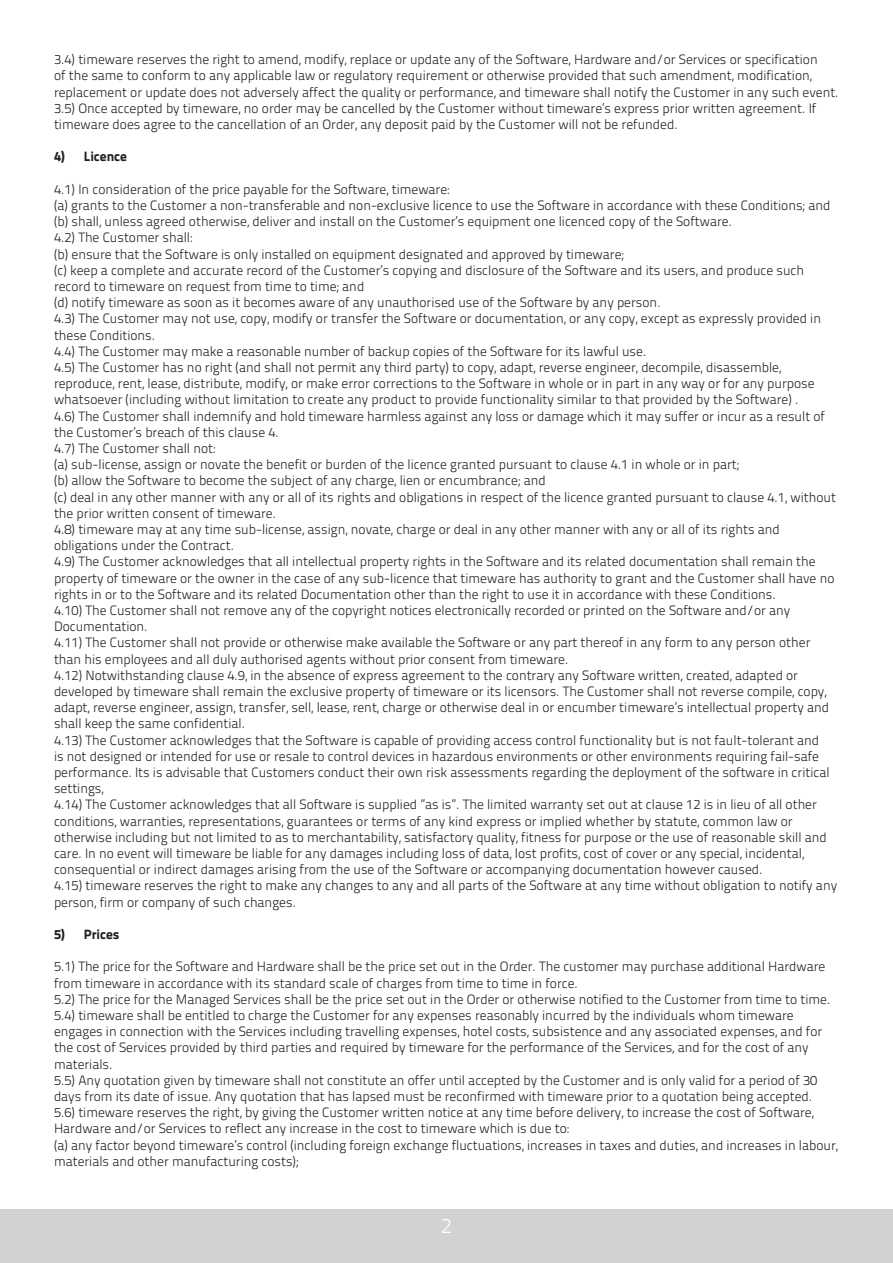
<style>
.page{position:relative;width:893px;height:1263px;background:#fff}
.page>*{position:absolute;margin:0;border:0;box-sizing:border-box;transform-origin:0 0}
.t1{font:21px "Titillium Text 22 L 250 wt";color:#fff}
.t2{font:13.5px/16.2px "Titillium Text 22 L 250 wt";color:#231f20}
.t3{font:13.5px "Titillium Text 22 L 999 wt";color:#231f20}
</style>
<div class="page">
<div style="left:0;top:1209px;width:893px;height:54px;background:#d1d2d4"></div>
<p class="t2" style="left:54px;top:51px;width:786px">3.4) timeware reserves the right to amend, modify, replace or update any of the Software, Hardware and/or Services or specification<br>of the same to conform to any applicable law or regulatory requirement or otherwise provided that such amendment, modification, replacement or update does not adversely affect the quality or performance, and timeware shall notify the Customer in any such event.</p>
<p class="t2" style="left:54px;top:99px;width:764px">3.5) Once accepted by timeware, no order may be cancelled by the Customer without timeware’s express prior written agreement. If timeware does agree to the cancellation of an Order, any deposit paid by the Customer will not be refunded.</p>
<p class="t3" style="left:54px;top:146px;width:74px">4) Licence</p>
<p class="t2" style="left:54px;top:180px;width:397px">4.1) In consideration of the price payable for the Software, timeware:</p>
<p class="t2" style="left:54px;top:196px;width:778px">(a) grants to the Customer a non-transferable and non-exclusive licence to use the Software in accordance with these Conditions; and</p>
<p class="t2" style="left:54px;top:213px;width:679px">(b) shall, unless agreed otherwise, deliver and install on the Customer’s equipment one licenced copy of the Software.</p>
<p class="t2" style="left:54px;top:229px;width:140px">4.2) The Customer shall:</p>
<p class="t2" style="left:54px;top:245px;width:572px">(b) ensure that the Software is only installed on equipment designated and approved by timeware;</p>
<p class="t2" style="left:54px;top:261px;width:752px">(c) keep a complete and accurate record of the Customer’s copying and disclosure of the Software and its users, and produce such record to timeware on request from time to time; and</p>
<p class="t2" style="left:54px;top:294px;width:608px">(d) notify timeware as soon as it becomes aware of any unauthorised use of the Software by any person.</p>
<p class="t2" style="left:54px;top:310px;width:768px">4.3) The Customer may not use, copy, modify or transfer the Software or documentation, or any copy, except as expressly provided in these Conditions.</p>
<p class="t2" style="left:54px;top:342px;width:594px">4.4) The Customer may make a reasonable number of backup copies of the Software for its lawful use.</p>
<p class="t2" style="left:54px;top:358px;width:762px">4.5) The Customer has no right (and shall not permit any third party) to copy, adapt, reverse engineer, decompile, disassemble, reproduce, rent, lease, distribute, modify, or make error corrections to the Software in whole or in part in any way or for any purpose whatsoever (including without limitation to create any product to provide functionality similar to that provided by the Software) .</p>
<p class="t2" style="left:54px;top:407px;width:772px">4.6) The Customer shall indemnify and hold timeware harmless against any loss or damage which it may suffer or incur as a result of the Customer’s breach of this clause 4.</p>
<p class="t2" style="left:54px;top:439px;width:163px">4.7) The Customer shall not:</p>
<p class="t2" style="left:54px;top:456px;width:687px">(a) sub-license, assign or novate the benefit or burden of the licence granted pursuant to clause 4.1 in whole or in part;</p>
<p class="t2" style="left:54px;top:472px;width:493px">(b) allow the Software to become the subject of any charge, lien or encumbrance; and</p>
<p class="t2" style="left:54px;top:488px;width:783px">(c) deal in any other manner with any or all of its rights and obligations in respect of the licence granted pursuant to clause 4.1, without the prior written consent of timeware.</p>
<p class="t2" style="left:54px;top:520px;width:727px">4.8) timeware may at any time sub-license, assign, novate, charge or deal in any other manner with any or all of its rights and obligations under the Contract.</p>
<p class="t2" style="left:54px;top:553px;width:782px">4.9) The Customer acknowledges that all intellectual property rights in the Software and its related documentation shall remain the property of timeware or the owner in the case of any sub-licence that timeware has authority to grant and the Customer shall have no rights in or to the Software and its related Documentation other than the right to use it in accordance with these Conditions.</p>
<p class="t2" style="left:54px;top:601px;width:738px">4.10) The Customer shall not remove any of the copyright notices electronically recorded or printed on the Software and/or any<br>Documentation.</p>
<p class="t2" style="left:54px;top:634px;width:758px">4.11) The Customer shall not provide or otherwise make available the Software or any part thereof in any form to any person other than his employees and all duly authorised agents without prior consent from timeware.</p>
<p class="t2" style="left:54px;top:666px;width:777px">4.12) Notwithstanding clause 4.9, in the absence of express agreement to the contrary any Software written, created, adapted or developed by timeware shall remain the exclusive property of timeware or its licensors. The Customer shall not reverse compile, copy, adapt, reverse engineer, assign, transfer, sell, lease, rent, charge or otherwise deal in or encumber timeware’s intellectual property and shall keep the same confidential.</p>
<p class="t2" style="left:54px;top:731px;width:777px">4.13) The Customer acknowledges that the Software is capable of providing access control functionality but is not fault-tolerant and is not designed or intended for use or resale to control devices in hazardous environments or other environments requiring fail-safe performance. Its is advisable that Customers conduct their own risk assessments regarding the deployment of the software in critical settings,</p>
<p class="t2" style="left:54px;top:796px;width:774px">4.14) The Customer acknowledges that all Software is supplied ”as is”. The limited warranty set out at clause 12 is in lieu of all other conditions, warranties, representations, guarantees or terms of any kind express or implied whether by statute, common law or otherwise including but not limited to as to merchantability, satisfactory quality, fitness for purpose or the use of reasonable skill and care. In no event will timeware be liable for any damages including loss of data, lost profits, cost of cover or any special, incidental, consequential or indirect damages arising from the use of the Software or accompanying documentation however caused.</p>
<p class="t2" style="left:54px;top:877px;width:785px">4.15) timeware reserves the right to make any changes to any and all parts of the Software at any time without obligation to notify any person, firm or company of such changes.</p>
<p class="t3" style="left:54px;top:924px;width:67px">5) Prices</p>
<p class="t2" style="left:54px;top:958px;width:773px">5.1) The price for the Software and Hardware shall be the price set out in the Order. The customer may purchase additional Hardware from timeware in accordance with its standard scale of charges from time to time in force.</p>
<p class="t2" style="left:54px;top:990px;width:778px">5.2) The price for the Managed Services shall be the price set out in the Order or otherwise notified to the Customer from time to time.</p>
<p class="t2" style="left:54px;top:1006px;width:770px">5.4) timeware shall be entitled to charge the Customer for any expenses reasonably incurred by the individuals whom timeware engages in connection with the Services including travelling expenses, hotel costs, subsistence and any associated expenses, and for the cost of Services provided by third parties and required by timeware for the performance of the Services, and for the cost of any materials.</p>
<p class="t2" style="left:54px;top:1071px;width:765px">5.5) Any quotation given by timeware shall not constitute an offer until accepted by the Customer and is only valid for a period of 30 days from its date of issue. Any quotation that has lapsed must be reconfirmed with timeware prior to a quotation being accepted.</p>
<p class="t2" style="left:54px;top:1104px;width:761px">5.6) timeware reserves the right, by giving the Customer written notice at any time before delivery, to increase the cost of Software,<br>Hardware and/or Services to reflect any increase in the cost to timeware which is due to:</p>
<p class="t2" style="left:54px;top:1136px;width:786px">(a) any factor beyond timeware’s control (including foreign exchange fluctuations, increases in taxes and duties, and increases in labour, materials and other manufacturing costs);</p>
<h1 class="t1" style="left:441px;top:1210px;width:13px">2</h1>
</div>
